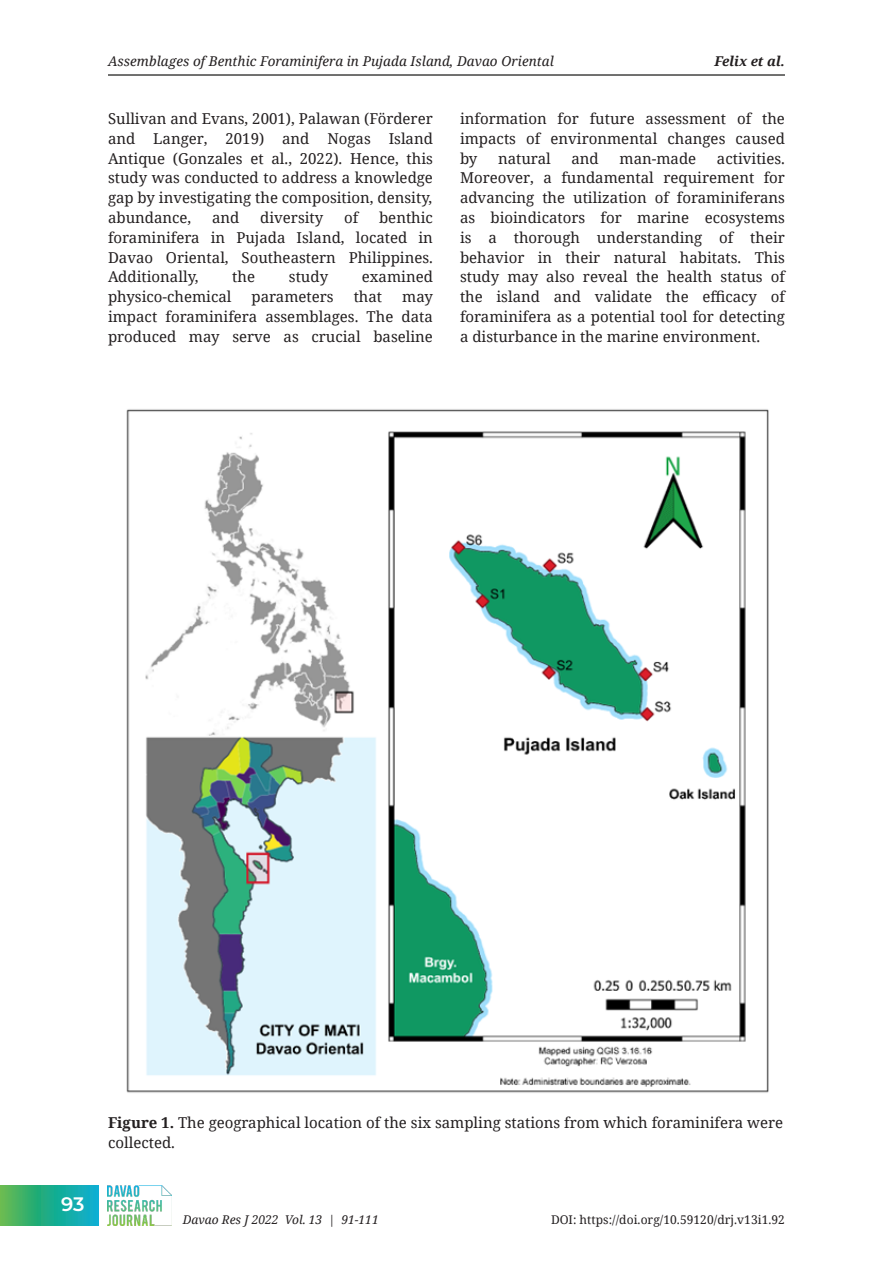
<style>
.page{position:relative;width:893px;height:1263px;background:#fff}
.page>*{position:absolute;margin:0;border:0;box-sizing:border-box;transform-origin:0 0}
.t1{font:600 19.5px "Montserrat";color:#fff}
.t2{font:15px/19.8px "Noto Serif";color:#231f20}
.t3{font:italic 13.5px "Noto Serif";letter-spacing:.005em;color:#231f20}
.t4{font:italic 700 13.5px "Noto Serif";color:#231f20}
.t5{font:12px "Noto Serif";letter-spacing:.005em;color:#231f20}
.t6{font:italic 12px "Noto Serif";color:#231f20}
.s1{font-weight:700}
</style>
<div class="page">
<hr style="left:108px;top:74px;width:677px;height:2px;background:#040503">
<svg style="left:0;top:1185px;width:98px;height:40px;background:#28af8b"></svg>
<img style="left:107px;top:1185px;width:65px;height:40px">
<img style="left:126px;top:409px;width:643px;height:684px">
<p class="t3" style="left:108px;top:52px;width:447px">Assemblages of Benthic Foraminifera in Pujada Island, Davao Oriental</p>
<p class="t4" style="left:714px;top:52px;width:72px">Felix et al.</p>
<p class="t2" style="left:108px;top:108px;width:326px">Sullivan and Evans, 2001), Palawan (Förderer</p>
<p class="t2" style="left:108px;top:128px;width:326px">and Langer, 2019) and Nogas Island</p>
<p class="t2" style="left:108px;top:148px;width:326px;text-align:justify">Antique (Gonzales et al., 2022). Hence, this study was conducted to address a knowledge gap by investigating the composition, density,</p>
<p class="t2" style="left:108px;top:207px;width:85px">abundance,</p>
<p class="t2" style="left:212px;top:207px;width:29px">and</p>
<p class="t2" style="left:260px;top:207px;width:65px">diversity</p>
<p class="t2" style="left:344px;top:207px;width:16px">of</p>
<p class="t2" style="left:379px;top:207px;width:55px">benthic</p>
<p class="t2" style="left:108px;top:227px;width:326px">foraminifera in Pujada Island, located in<br>Davao Oriental, Southeastern Philippines.</p>
<p class="t2" style="left:108px;top:267px;width:92px">Additionally,</p>
<p class="t2" style="left:232px;top:267px;width:24px">the</p>
<p class="t2" style="left:289px;top:267px;width:41px">study</p>
<p class="t2" style="left:362px;top:267px;width:73px">examined</p>
<p class="t2" style="left:108px;top:286px;width:125px">physico-chemical</p>
<p class="t2" style="left:251px;top:286px;width:84px">parameters</p>
<p class="t2" style="left:354px;top:286px;width:30px">that</p>
<p class="t2" style="left:402px;top:286px;width:32px">may</p>
<p class="t2" style="left:108px;top:306px;width:326px">impact foraminifera assemblages. The data produced may serve as crucial baseline</p>
<p class="t2" style="left:460px;top:108px;width:326px">information for future assessment of the</p>
<p class="t2" style="left:460px;top:128px;width:326px">impacts of environmental changes caused</p>
<p class="t2" style="left:460px;top:148px;width:19px">by</p>
<p class="t2" style="left:498px;top:148px;width:54px">natural</p>
<p class="t2" style="left:571px;top:148px;width:29px">and</p>
<p class="t2" style="left:619px;top:148px;width:78px">man-made</p>
<p class="t2" style="left:717px;top:148px;width:70px">activities.</p>
<p class="t2" style="left:460px;top:168px;width:326px">Moreover, a fundamental requirement for advancing the utilization of foraminiferans</p>
<p class="t2" style="left:460px;top:207px;width:326px">as bioindicators for marine ecosystems</p>
<p class="t2" style="left:460px;top:227px;width:326px">is a thorough understanding of their</p>
<p class="t2" style="left:460px;top:247px;width:326px">behavior in their natural habitats. This</p>
<p class="t2" style="left:460px;top:267px;width:326px">study may also reveal the health status of</p>
<p class="t2" style="left:460px;top:286px;width:326px">the island and validate the efficacy of</p>
<p class="t2" style="left:460px;top:306px;width:326px">foraminifera as a potential tool for detecting</p>
<p class="t2" style="left:460px;top:326px;width:302px">a disturbance in the marine environment.</p>
<p class="t1" style="left:61px;top:1191px;width:25px">93</p>
<p class="t2" style="left:108px;top:1112px;width:677px"><span class="s1">Figure 1.</span> The geographical location of the six sampling stations from which foraminifera were collected.</p>
<p class="t6" style="left:183px;top:1211px;width:198px">Davao Res J 2022 Vol. 13 | 91-111</p>
<p class="t5" style="left:551px;top:1211px;width:235px">DOI: https://doi.org/10.59120/drj.v13i1.92</p>
</div>
